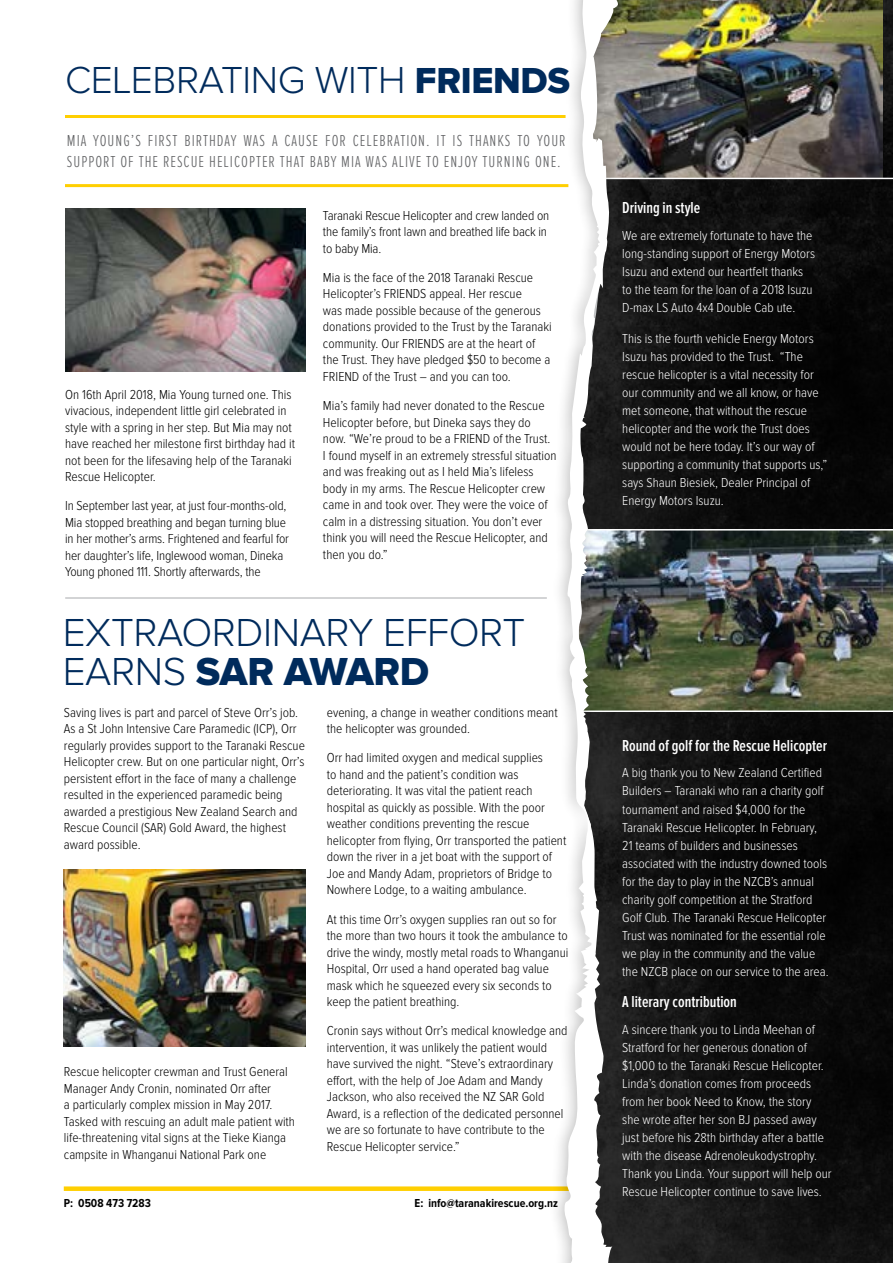
<style>
.page{position:relative;width:893px;height:1263px;background:#fff}
.page>*{position:absolute;margin:0;border:0;box-sizing:border-box;transform-origin:0 0}
.t1{font:300 40.5px "Proxima Nova";letter-spacing:-.01em;color:#002b5c}
.t2{font:40.5px "Proxima Nova Extrabld";letter-spacing:-.015em;color:#002b5c}
.t3{font:300 39px "Proxima Nova";letter-spacing:-.01em;color:#002b5c}
.t4{font:300 16.5px/21px "Proxima Nova Ex Cn";letter-spacing:.06em;color:#636466}
.t5{font:600 16.5px "Proxima Nova Ex Cn";color:#fff}
.t6{font:300 13.5px/16.5px "Proxima Nova Cond";color:#000}
.t7{font:300 13.5px/18.1px "Proxima Nova Cond";color:#fff}
.t8{font:700 12px "Proxima Nova Cond";color:#000}
.s1{font-family:"Proxima Nova Extrabld";font-weight:400;font-size:37.5px}
.s2{font-family:"Proxima Nova";font-weight:300}
</style>
<div class="page">
<img style="left:65px;top:209px;width:240px;height:162px">
<div style="left:64px;top:1186px;width:521px;height:5px;background:#ffcf01"></div>
<hr style="left:65px;top:115px;width:501px;height:3px;background:#ffcf01">
<hr style="left:65px;top:184px;width:503px;height:3px;background:#ffcf01">
<img style="left:639px;top:179px;width:254px;height:1084px">
<img style="left:639px;top:0;width:254px;height:178px">
<img style="left:639px;top:529px;width:254px;height:183px">
<div style="left:548px;top:0;width:91px;height:1263px;background:#000;opacity:.25"></div>
<svg style="left:564px;top:0;width:65px;height:1263px"></svg>
<img style="left:64px;top:870px;width:242px;height:176px">
<hr style="left:65px;top:598px;width:482px;height:1px;background:#a7a9ac">
<h2 class="t3" style="left:65px;top:62px;width:507px">CELEBRATING WITH <span class="s1">FRIENDS</span></h2>
<p class="t4" style="left:67px;top:130px;width:500px">MIA YOUNG’S FIRST BIRTHDAY WAS A CAUSE FOR CELEBRATION. IT IS THANKS TO YOUR<br>SUPPORT OF THE RESCUE HELICOPTER THAT BABY MIA WAS ALIVE TO ENJOY TURNING ONE.</p>
<p class="t6" style="left:65px;top:386px;width:231px">On 16th April 2018, Mia Young turned one. This vivacious, independent little girl celebrated in style with a spring in her step. But Mia may not have reached her milestone first birthday had it not been for the lifesaving help of the Taranaki Rescue Helicopter.</p>
<p class="t6" style="left:65px;top:498px;width:225px">In September last year, at just four-months-old, Mia stopped breathing and began turning blue in her mother’s arms. Frightened and fearful for her daughter’s life, Inglewood woman, Dineka Young phoned 111. Shortly afterwards, the</p>
<p class="t6" style="left:323px;top:207px;width:228px">Taranaki Rescue Helicopter and crew landed on the family’s front lawn and breathed life back in to baby Mia.</p>
<p class="t6" style="left:323px;top:269px;width:230px">Mia is the face of the 2018 Taranaki Rescue Helicopter’s FRIENDS appeal. Her rescue<br>was made possible because of the generous donations provided to the Trust by the Taranaki community. Our FRIENDS are at the heart of the Trust. They have pledged $50 to become a FRIEND of the Trust – and you can too.</p>
<p class="t6" style="left:323px;top:398px;width:235px">Mia’s family had never donated to the Rescue Helicopter before, but Dineka says they do now. “We’re proud to be a FRIEND of the Trust.<br>I found myself in an extremely stressful situation and was freaking out as I held Mia’s lifeless body in my arms. The Rescue Helicopter crew came in and took over. They were the voice of calm in a distressing situation. You don’t ever think you will need the Rescue Helicopter, and then you do.”</p>
<h1 class="t1" style="left:63px;top:614px;width:464px">EXTRAORDINARY EFFORT</h1>
<h1 class="t2" style="left:63px;top:649px;width:368px"><span class="s2">EARNS</span> SAR AWARD</h1>
<p class="t6" style="left:64px;top:704px;width:242px">Saving lives is part and parcel of Steve Orr’s job.<br>As a St John Intensive Care Paramedic (ICP), Orr regularly provides support to the Taranaki Rescue Helicopter crew. But on one particular night, Orr’s persistent effort in the face of many a challenge resulted in the experienced paramedic being awarded a prestigious New Zealand Search and Rescue Council (SAR) Gold Award, the highest award possible.</p>
<p class="t6" style="left:327px;top:704px;width:232px">evening, a change in weather conditions meant the helicopter was grounded.</p>
<p class="t6" style="left:327px;top:750px;width:241px">Orr had limited oxygen and medical supplies<br>to hand and the patient’s condition was deteriorating. It was vital the patient reach hospital as quickly as possible. With the poor weather conditions preventing the rescue helicopter from flying, Orr transported the patient down the river in a jet boat with the support of Joe and Mandy Adam, proprietors of Bridge to Nowhere Lodge, to a waiting ambulance.</p>
<p class="t6" style="left:327px;top:911px;width:243px">At this time Orr’s oxygen supplies ran out so for the more than two hours it took the ambulance to drive the windy, mostly metal roads to Whanganui Hospital, Orr used a hand operated bag value mask which he squeezed every six seconds to keep the patient breathing.</p>
<p class="t6" style="left:327px;top:1023px;width:242px">Cronin says without Orr’s medical knowledge and intervention, it was unlikely the patient would have survived the night. “Steve’s extraordinary effort, with the help of Joe Adam and Mandy Jackson, who also received the NZ SAR Gold Award, is a reflection of the dedicated personnel we are so fortunate to have contribute to the Rescue Helicopter service.”</p>
<p class="t6" style="left:64px;top:1063px;width:233px">Rescue helicopter crewman and Trust General Manager Andy Cronin, nominated Orr after<br>a particularly complex mission in May 2017.<br>Tasked with rescuing an adult male patient with life-threatening vital signs at the Tieke Kianga campsite in Whanganui National Park one</p>
<p class="t8" style="left:64px;top:1196px;width:89px">P: 0508 473 7283</p>
<p class="t8" style="left:415px;top:1196px;width:145px">E: info@taranakirescue.org.nz</p>
<p class="t5" style="left:622px;top:198px;width:79px">Driving in style</p>
<p class="t7" style="left:622px;top:226px;width:194px">We are extremely fortunate to have the long-standing support of Energy Motors Isuzu and extend our heartfelt thanks to the team for the loan of a 2018 Isuzu D-max LS Auto 4x4 Double Cab ute.</p>
<p class="t7" style="left:622px;top:329px;width:207px">This is the fourth vehicle Energy Motors Isuzu has provided to the Trust. “The rescue helicopter is a vital necessity for our community and we all know, or have met someone, that without the rescue helicopter and the work the Trust does would not be here today. It’s our way of supporting a community that supports us,” says Shaun Biesiek, Dealer Principal of Energy Motors Isuzu.</p>
<p class="t5" style="left:622px;top:736px;width:206px">Round of golf for the Rescue Helicopter</p>
<p class="t7" style="left:622px;top:764px;width:208px">A big thank you to New Zealand Certified Builders – Taranaki who ran a charity golf tournament and raised $4,000 for the Taranaki Rescue Helicopter. In February, 21 teams of builders and businesses associated with the industry downed tools for the day to play in the NZCB’s annual charity golf competition at the Stratford Golf Club. The Taranaki Rescue Helicopter Trust was nominated for the essential role we play in the community and the value the NZCB place on our service to the area.</p>
<p class="t5" style="left:622px;top:992px;width:116px">A literary contribution</p>
<p class="t7" style="left:622px;top:1020px;width:211px">A sincere thank you to Linda Meehan of Stratford for her generous donation of $1,000 to the Taranaki Rescue Helicopter.<br>Linda’s donation comes from proceeds from her book Need to Know, the story she wrote after her son BJ passed away just before his 28th birthday after a battle with the disease Adrenoleukodystrophy.<br>Thank you Linda. Your support will help our Rescue Helicopter continue to save lives.</p>
</div>
